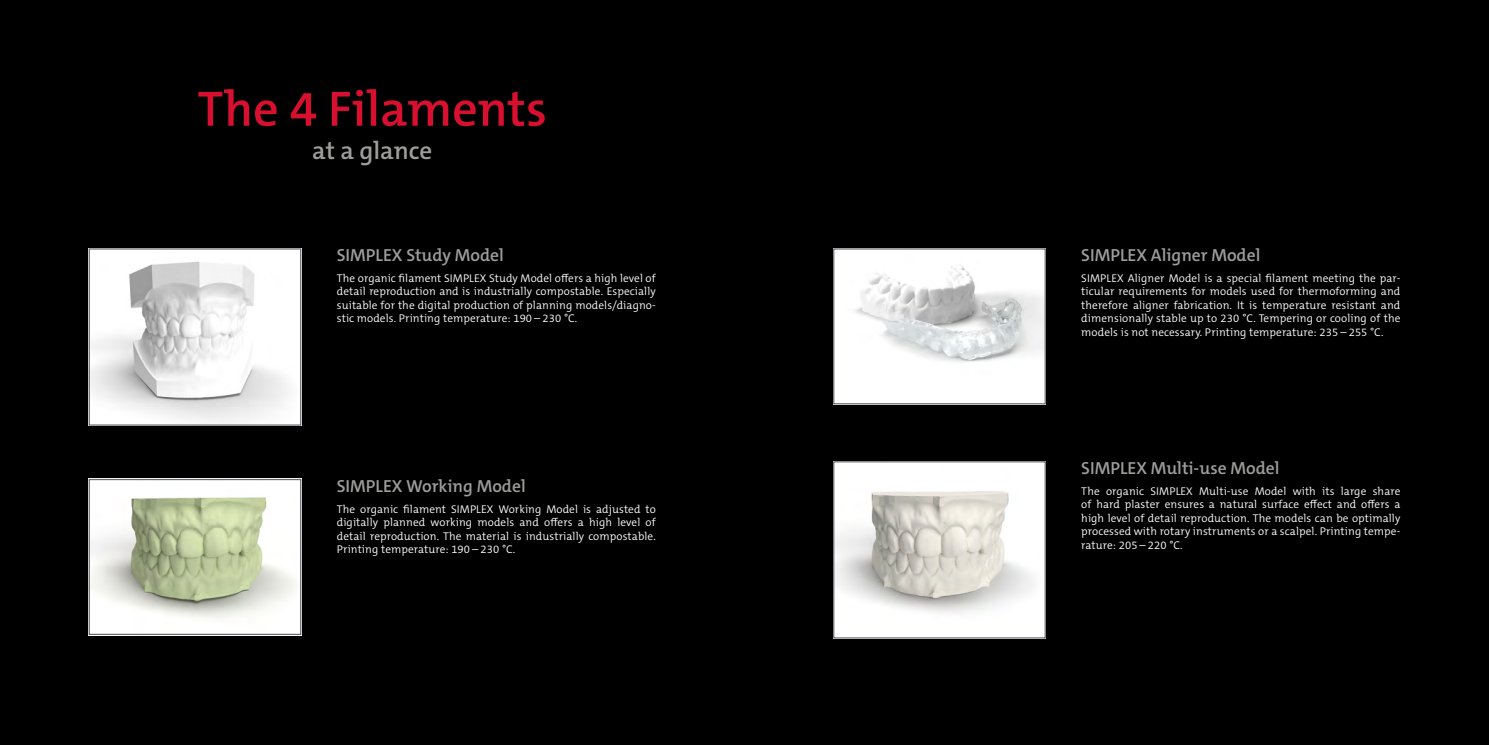
<style>
.page{position:relative;width:1489px;height:745px;background:#fff}
.page>*{position:absolute;margin:0;border:0;box-sizing:border-box;transform-origin:0 0}
.t1{font:600 50px "The Mix C5";color:#d80f2f}
.t2{font:600 25px "The Mix C5";letter-spacing:-.005em;color:#9d9d9c}
.t3{font:600 17.5px "The Mix C5";color:#9d9d9c}
.t4{font:300 11.25px/13.5px "The Mix C5";letter-spacing:.01em;color:#fff;text-align:justify}
</style>
<div class="page">
<div style="left:0;top:0;width:1488px;height:744px;background:#000"></div>
<img style="left:835px;top:250px;width:208px;height:152px">
<div style="left:833px;top:248px;width:212px;height:156px;border:1px solid #686b70"></div>
<img style="left:91px;top:480px;width:208px;height:152px">
<div style="left:89px;top:478px;width:212px;height:156px;border:1px solid #686b70"></div>
<img style="left:91px;top:250px;width:208px;height:173px">
<div style="left:89px;top:248px;width:212px;height:177px;border:1px solid #686b70"></div>
<img style="left:835px;top:463px;width:208px;height:173px">
<div style="left:833px;top:461px;width:212px;height:177px;border:1px solid #686b70"></div>
<h1 class="t1" style="left:197px;top:77px;width:351px">The 4 Filaments</h1>
<h2 class="t2" style="left:312px;top:135px;width:121px">at a glance</h2>
<h3 class="t3" style="left:337px;top:244px;width:169px">SIMPLEX Study Model</h3>
<p class="t4" style="left:337px;top:271px;width:320px">The organic filament SIMPLEX Study Model offers a high level of detail reproduction and is industrially compostable. Especially suitable for the digital production of planning models/diagno&shy;stic models. Printing temperature: 190 – 230 °C.</p>
<h3 class="t3" style="left:337px;top:474px;width:190px">SIMPLEX Working Model</h3>
<p class="t4" style="left:337px;top:501px;width:320px">The organic filament SIMPLEX Working Model is adjusted to digitally planned working models and offers a high level of detail reproduction. The material is industrially compostable.<br>Printing temperature: 190 – 230 °C.</p>
<h3 class="t3" style="left:1081px;top:244px;width:181px">SIMPLEX Aligner Model</h3>
<p class="t4" style="left:1081px;top:271px;width:320px">SIMPLEX Aligner Model is a special filament meeting the par&shy;ticular requirements for models used for thermoforming and therefore aligner fabrication. It is temperature resistant and dimensionally stable up to 230 °C. Tempering or cooling of the models is not necessary. Printing temperature: 235 – 255 °C.</p>
<h3 class="t3" style="left:1081px;top:456px;width:200px">SIMPLEX Multi-use Model</h3>
<p class="t4" style="left:1081px;top:484px;width:320px">The organic SIMPLEX Multi-use Model with its large share of hard plaster ensures a natural surface effect and offers a high level of detail reproduction. The models can be optimally processed with rotary instruments or a scalpel. Printing tempe&shy;rature: 205 – 220 °C.</p>
</div>
